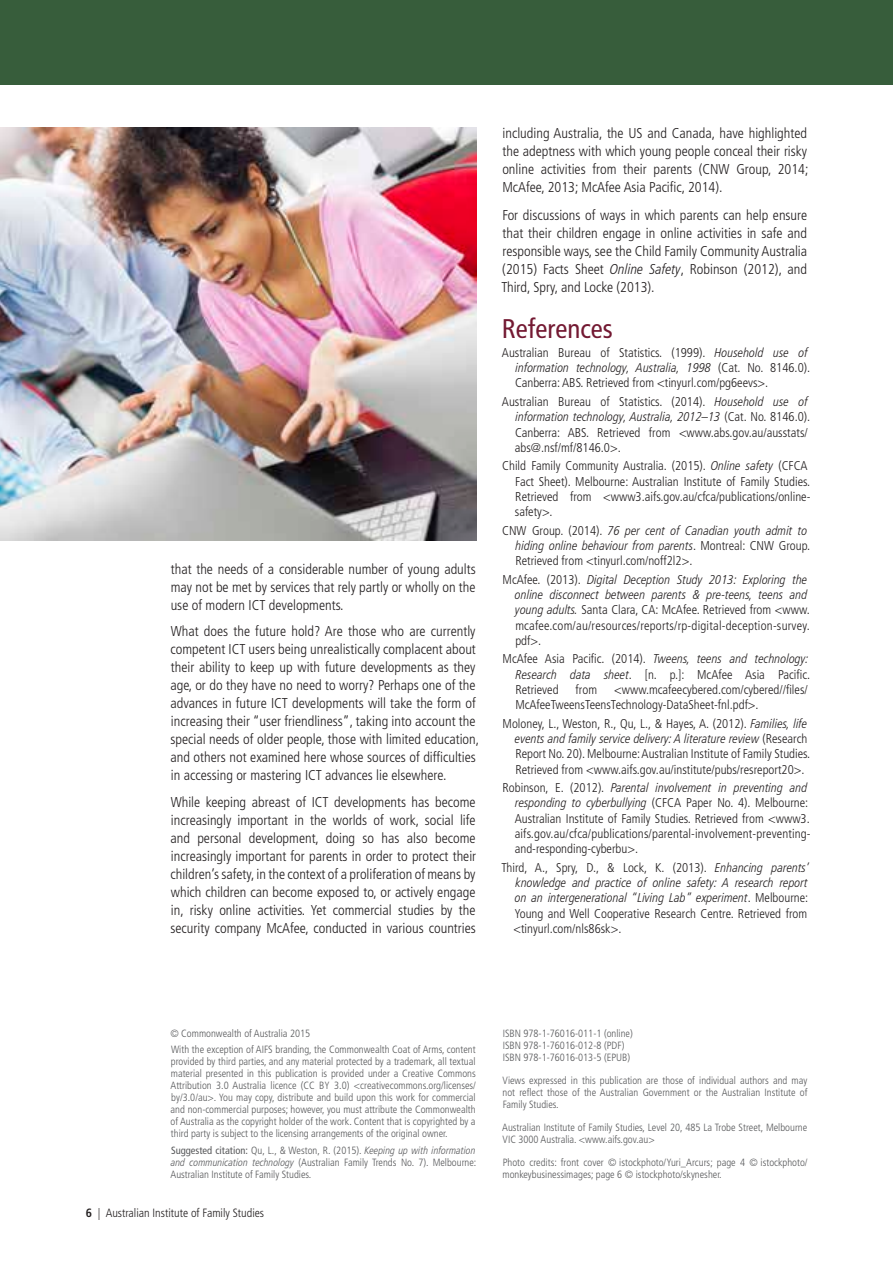
<style>
.page{position:relative;width:893px;height:1263px;background:#fff}
.page>*{position:absolute;margin:0;border:0;box-sizing:border-box;transform-origin:0 0}
.Heading_1{font:condensed 27px "Frutiger LT Std";color:#731932}
.Body_Text{font:300 condensed 14.25px/18px "Frutiger LT Std";color:#231f20;text-align:justify}
.References{font:300 condensed 12.75px/15.3px "Frutiger LT Std";color:#231f20}
.t1{font:300 condensed 12px "Frutiger LT Std";color:#231f20}
.Contents_imprint{font:300 condensed 10.5px/12px "Frutiger LT Std";color:#58595b;text-align:justify}
.s1{font-family:"Frutiger LT Pro";font-style:italic}
.s2{font-weight:400}
.s3{font-weight:700}
</style>
<div class="page">
<div style="left:0;top:0;width:893px;height:85px;background:#375d3b"></div>
<img style="left:0;top:128px;width:476px;height:412px">
<p class="Body_Text" style="left:171px;top:560px;width:307px">that the needs of a considerable number of young adults may not be met by services that rely partly or wholly on the use of modern ICT developments.</p>
<p class="Body_Text" style="left:170px;top:623px;width:310px;text-align:left">What does the future hold? Are those who are currently competent ICT users being unrealistically complacent about their ability to keep up with future developments as they age, or do they have no need to worry? Perhaps one of the advances in future ICT developments will take the form of increasing their “user friendliness”, taking into account the special needs of older people, those with limited education, and others not examined here whose sources of difficulties in accessing or mastering ICT advances lie elsewhere.</p>
<p class="Body_Text" style="left:170px;top:793px;width:307px">While keeping abreast of ICT developments has become increasingly important in the worlds of work, social life and personal development, doing so has also become increasingly important for parents in order to protect their children’s safety, in the context of a proliferation of means by which children can become exposed to, or actively engage in, risky online activities. Yet commercial studies by the security company McAfee, conducted in various countries</p>
<p class="Body_Text" style="left:502px;top:125px;width:308px">including Australia, the US and Canada, have highlighted the adeptness with which young people conceal their risky online activities from their parents (CNW Group, 2014; McAfee, 2013; McAfee Asia Pacific, 2014).</p>
<p class="Body_Text" style="left:502px;top:206px;width:307px">For discussions of ways in which parents can help ensure that their children engage in online activities in safe and responsible ways, see the Child Family Community Australia (2015) Facts Sheet <span class="s1">Online Safety</span>, Robinson (2012), and Third, Spry, and Locke (2013).</p>
<h2 class="Heading_1" style="left:502px;top:313px;width:112px">References</h2>
<p class="References" style="left:515px;top:345px;width:297px;text-indent:-13px">Australian Bureau of Statistics. (1999). <span class="s1">Household use of information technology, Australia, 1998</span> (Cat. No. 8146.0).<br>Canberra: ABS. Retrieved from &lt;tinyurl.com/pg6eevs&gt;.</p>
<p class="References" style="left:515px;top:394px;width:297px;text-indent:-13px">Australian Bureau of Statistics. (2014). <span class="s1">Household use of information technology, Australia, 2012–13</span> (Cat. No. 8146.0).<br>Canberra: ABS. Retrieved from &lt;www.abs.gov.au/ausstats/ abs@.nsf/mf/8146.0&gt;.</p>
<p class="References" style="left:515px;top:458px;width:297px;text-indent:-13px">Child Family Community Australia. (2015). <span class="s1">Online safety</span> (CFCA Fact Sheet). Melbourne: Australian Institute of Family Studies.<br>Retrieved from &lt;www3.aifs.gov.au/cfca/publications/online&shy;safety&gt;.</p>
<p class="References" style="left:515px;top:523px;width:296px;text-indent:-13px">CNW Group. (2014). <span class="s1">76 per cent of Canadian youth admit to hiding online behaviour from parents</span>. Montreal: CNW Group.<br>Retrieved from &lt;tinyurl.com/noff2l2&gt;.</p>
<p class="References" style="left:515px;top:572px;width:296px;text-indent:-12px">McAfee. (2013). <span class="s1">Digital Deception Study 2013: Exploring the online disconnect between parents &amp; pre-teens, teens and young adults.</span> Santa Clara, CA: McAfee. Retrieved from &lt;www. mcafee.com/au/resources/reports/rp-digital-deception-survey. pdf&gt;.</p>
<p class="References" style="left:515px;top:651px;width:296px;text-indent:-13px">McAfee Asia Pacific. (2014). <span class="s1">Tweens, teens and technology:<br>Research data sheet</span>. [n. p.]: McAfee Asia Pacific.<br>Retrieved</p>
<p class="References" style="left:515px;top:682px;width:294px;text-indent:99px">&lt;www.mcafeecybered.com/cybered//files/<br>McAfeeTweensTeensTechnology-DataSheet-fnl.pdf&gt;.</p>
<p class="References" style="left:515px;top:716px;width:297px;text-indent:-12px">Moloney, L., Weston, R., Qu, L., &amp; Hayes, A. (2012). <span class="s1">Families, life events and family service delivery: A literature review</span> (Research Report No. 20). Melbourne: Australian Institute of Family Studies.<br>Retrieved from &lt;www.aifs.gov.au/institute/pubs/resreport20&gt;.</p>
<p class="References" style="left:515px;top:780px;width:297px;text-indent:-12px">Robinson, E. (2012). <span class="s1">Parental involvement in preventing and responding to cyberbullying</span> (CFCA Paper No. 4). Melbourne:<br>Australian Institute of Family Studies. Retrieved from &lt;www3. aifs.gov.au/cfca/publications/parental-involvement-preventing&shy;and-responding-cyberbu&gt;.</p>
<p class="References" style="left:513px;top:860px;width:297px;text-indent:-12px">Third, A., Spry, D., &amp; Lock, K. (2013). <span class="s1">Enhancing parents’ knowledge and practice of online safety: A research report on an intergenerational “Living Lab” experiment</span>. Melbourne:<br>Young and Well Cooperative Research Centre. Retrieved from &lt;tinyurl.com/nls86sk&gt;.</p>
<p class="References" style="left:576px;top:682px;width:23px">from</p>
<p class="Contents_imprint" style="left:170px;top:1027px;width:141px">© Commonwealth of Australia 2015</p>
<p class="Contents_imprint" style="left:170px;top:1044px;width:307px">With the exception of AIFS branding, the Commonwealth Coat of Arms, content provided by third parties, and any material protected by a trademark, all textual material presented in this publication is provided under a Creative Commons Attribution 3.0 Australia licence (CC BY 3.0) &lt;creativecommons.org/licenses/ by/3.0/au&gt;. You may copy, distribute and build upon this work for commercial and non-commercial purposes; however, you must attribute the Commonwealth of Australia as the copyright holder of the work. Content that is copyrighted by a third party is subject to the licensing arrangements of the original owner.</p>
<p class="Contents_imprint" style="left:170px;top:1144px;width:307px"><span class="s2">Suggested citation:</span> Qu, L., &amp; Weston, R. (2015). <span class="s1">Keeping up with information and communication technology</span> (Australian Family Trends No. 7). Melbourne:<br>Australian Institute of Family Studies.</p>
<p class="t1" style="left:86px;top:1206px;width:180px"><span class="s3">6</span> | Australian Institute of Family Studies</p>
<p class="Contents_imprint" style="left:503px;top:1027px;width:132px;text-align:left">ISBN 978-1-76016-011-1 (online)<br>ISBN 978-1-76016-012-8 (PDF)<br>ISBN 978-1-76016-013-5 (EPUB)</p>
<p class="Contents_imprint" style="left:502px;top:1074px;width:306px">Views expressed in this publication are those of individual authors and may not reflect those of the Australian Government or the Australian Institute of Family Studies.</p>
<p class="Contents_imprint" style="left:502px;top:1121px;width:307px">Australian Institute of Family Studies, Level 20, 485 La Trobe Street, Melbourne<br>VIC 3000 Australia. &lt;www.aifs.gov.au&gt;</p>
<p class="Contents_imprint" style="left:502px;top:1156px;width:307px">Photo credits: front cover © istockphoto/Yuri_Arcurs; page 4 © istockphoto/ monkeybusinessimages; page 6 © istockphoto/skynesher.</p>
</div>
